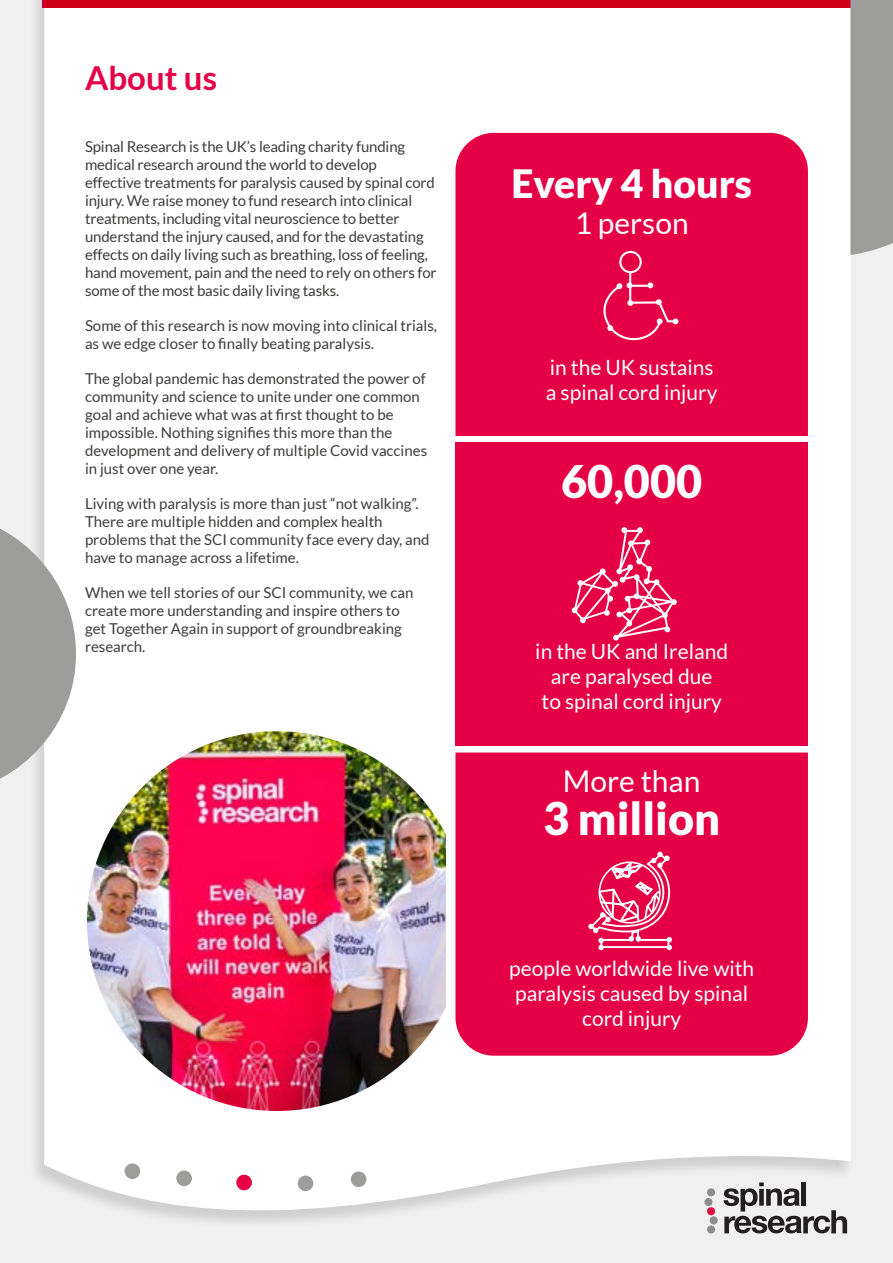
<style>
.page{position:relative;width:893px;height:1263px;background:#fff}
.page>*{position:absolute;margin:0;border:0;box-sizing:border-box;transform-origin:0 0}
.t1{font:900 45px "Lato";color:#fff}
.t2{font:900 39px "Lato";color:#fff}
.t3{font:700 33px "Lato";color:#e50046}
.t4{font:30px "Lato";color:#fff}
.t5{font:21px/25.2px "Lato";color:#fff;text-align:center}
.t6{font:15px/18px "Lato";color:#3c3c3b}
</style>
<div class="page">
<div style="left:0;top:0;width:893px;height:1263px;background:#000;opacity:.14"></div>
<div style="left:124px;top:1163px;width:16px;height:16px;background:#9d9d9c;border-radius:50%"></div>
<div style="left:176px;top:1170px;width:16px;height:16px;background:#9d9d9c;border-radius:50%"></div>
<div style="left:236px;top:1174px;width:16px;height:16px;background:#e50046;border-radius:50%"></div>
<div style="left:297px;top:1175px;width:17px;height:16px;background:#9d9d9c;border-radius:50%"></div>
<div style="left:351px;top:1171px;width:16px;height:16px;background:#9d9d9c;border-radius:50%"></div>
<div style="left:707px;top:1225px;width:8px;height:8px;background:#8b8d8e;border-radius:50%"></div>
<div style="left:710px;top:1216px;width:8px;height:8px;background:#8b8d8e;border-radius:50%"></div>
<div style="left:707px;top:1207px;width:8px;height:8px;background:#db0f46;border-radius:50%"></div>
<div style="left:704px;top:1198px;width:8px;height:8px;background:#8b8d8e;border-radius:50%"></div>
<div style="left:707px;top:1188px;width:8px;height:8px;background:#8b8d8e;border-radius:50%"></div>
<svg style="left:724px;top:1182px;width:123px;height:51px"></svg>
<img style="left:87px;top:731px;width:380px;height:380px;border-radius:190px">
<div style="left:446px;top:525px;width:202px;height:565px;background:#fff"></div>
<div style="left:455px;top:133px;width:353px;height:303px;background:#e50046"></div>
<div style="left:455px;top:443px;width:353px;height:303px;background:#e50046"></div>
<div style="left:455px;top:752px;width:353px;height:304px;background:#e50046"></div>
<svg style="left:596px;top:250px;width:82px;height:100px;background:#e71656"></svg>
<svg style="left:572px;top:527px;width:105px;height:113px"></svg>
<svg style="left:588px;top:851px;width:86px;height:99px"></svg>
<svg style="left:0;top:513px;width:76px;height:281px"></svg>
<div style="left:43px;top:0;width:807px;height:8px;background:#cd0013"></div>
<div style="left:850px;top:0;width:43px;height:255px;background:#9d9d9c"></div>
<h3 class="t3" style="left:85px;top:59px;width:134px">About us</h3>
<p class="t6" style="left:85px;top:137px;width:353px">Spinal Research is the UK’s leading charity funding medical research around the world to develop effective treatments for paralysis caused by spinal cord injury. We raise money to fund research into clinical treatments, including vital neuroscience to better understand the injury caused, and for the devastating effects on daily living such as breathing, loss of feeling, hand movement, pain and the need to rely on others for some of the most basic daily living tasks.</p>
<p class="t6" style="left:85px;top:316px;width:354px">Some of this research is now moving into clinical trials, as we edge closer to finally beating paralysis.</p>
<p class="t6" style="left:85px;top:369px;width:344px">The global pandemic has demonstrated the power of community and science to unite under one common goal and achieve what was at first thought to be impossible. Nothing signifies this more than the development and delivery of multiple Covid vaccines in just over one year.</p>
<p class="t6" style="left:85px;top:494px;width:346px">Living with paralysis is more than just “not walking”.<br>There are multiple hidden and complex health problems that the SCI community face every day, and have to manage across a lifetime.</p>
<p class="t6" style="left:85px;top:583px;width:330px">When we tell stories of our SCI community, we can create more understanding and inspire others to get Together Again in support of groundbreaking research.</p>
<h2 class="t2" style="left:511px;top:161px;width:242px">Every 4 hours</h2>
<h3 class="t4" style="left:575px;top:207px;width:115px">1 person</h3>
<h3 class="t5" style="left:546px;top:354px;width:173px;text-align:left">in the UK sustains a spinal cord injury</h3>
<h1 class="t1" style="left:561px;top:455px;width:143px">60,000</h1>
<h3 class="t5" style="left:535px;top:638px;width:194px">in the UK and Ireland are paralysed due<br>to spinal cord injury</h3>
<h3 class="t4" style="left:563px;top:764px;width:139px">More than</h3>
<h1 class="t1" style="left:543px;top:792px;width:179px">3 million</h1>
<h3 class="t5" style="left:509px;top:955px;width:247px">people worldwide live with paralysis caused by spinal cord injury</h3>
</div>
